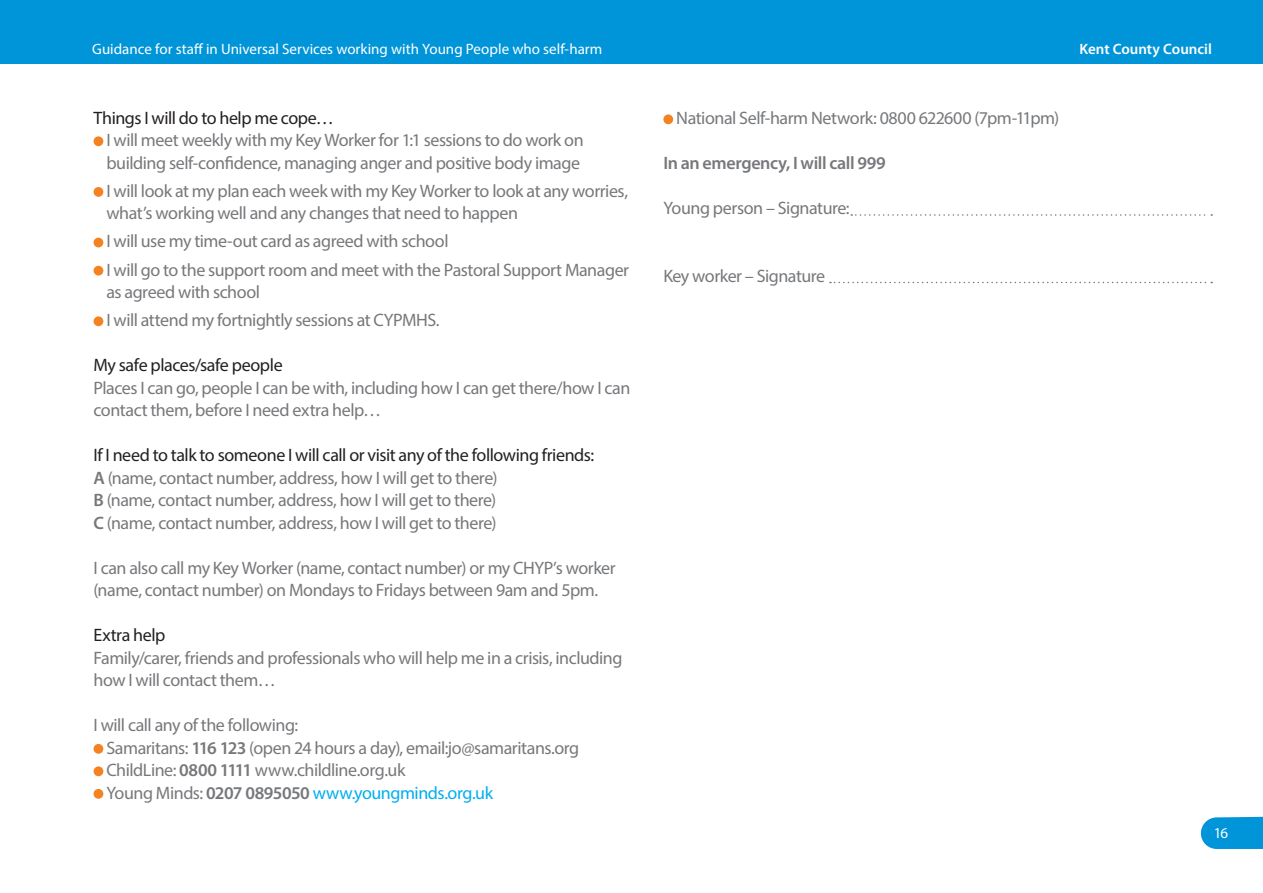
<style>
.page{position:relative;width:1263px;height:893px;background:#fff}
.page>*{position:absolute;margin:0;border:0;box-sizing:border-box;transform-origin:0 0}
.t1{font:18px/22.5px "Myriad Pro";letter-spacing:-.025em;color:#76787b}
.t2{font:18px "Myriad Pro";letter-spacing:-.025em;color:#231f20}
.t3{font:18px "Myriad Pro";letter-spacing:-.025em;color:#00aeef}
.t4{font:600 18px "Myriad Pro";letter-spacing:-.02em;color:#76787b}
.t5{font:15px "Myriad Pro";color:#fff}
.t6{font:600 15px "Myriad Pro";color:#fff}
.s1{font-weight:600}
.s2{color:#76787b}
.s3{font-weight:600;color:#76787b}
</style>
<div class="page">
<div style="left:0;top:0;width:1263px;height:64px;background:#0095d9"></div>
<svg style="left:1201px;top:817px;width:62px;height:32px;background:#0f9bdb"></svg>
<div style="left:94px;top:136px;width:9px;height:10px;background:#f58220;border-radius:50%"></div>
<div style="left:94px;top:187px;width:9px;height:10px;background:#f58220;border-radius:50%"></div>
<div style="left:94px;top:238px;width:9px;height:9px;background:#f58220;border-radius:50%"></div>
<div style="left:94px;top:266px;width:9px;height:10px;background:#f58220;border-radius:50%"></div>
<div style="left:94px;top:316px;width:9px;height:10px;background:#f58220;border-radius:50%"></div>
<div style="left:94px;top:744px;width:9px;height:10px;background:#f58220;border-radius:50%"></div>
<div style="left:94px;top:766px;width:9px;height:10px;background:#f58220;border-radius:50%"></div>
<div style="left:94px;top:789px;width:9px;height:10px;background:#f58220;border-radius:50%"></div>
<svg style="left:851px;top:214px;width:361px;height:2px"></svg>
<svg style="left:830px;top:282px;width:382px;height:1px"></svg>
<div style="left:663px;top:114px;width:10px;height:10px;background:#f58220;border-radius:50%"></div>
<p class="t5" style="left:92px;top:39px;width:511px">Guidance for staff in Universal Services working with Young People who self-harm</p>
<p class="t6" style="left:1079px;top:39px;width:134px">Kent County Council</p>
<p class="t2" style="left:94px;top:107px;width:242px">Things I will do to help me cope…</p>
<p class="t1" style="left:106px;top:129px;width:479px">I will meet weekly with my Key Worker for 1:1 sessions to do work on building self-confidence, managing anger and positive body image</p>
<p class="t1" style="left:106px;top:179px;width:523px">I will look at my plan each week with my Key Worker to look at any worries, what’s working well and any changes that need to happen</p>
<p class="t1" style="left:106px;top:230px;width:344px">I will use my time-out card as agreed with school</p>
<p class="t1" style="left:106px;top:258px;width:524px">I will go to the support room and meet with the Pastoral Support Manager as agreed with school</p>
<p class="t1" style="left:106px;top:309px;width:335px">I will attend my fortnightly sessions at CYPMHS.</p>
<p class="t2" style="left:94px;top:354px;width:191px">My safe places/safe people</p>
<p class="t1" style="left:94px;top:376px;width:538px">Places I can go, people I can be with, including how I can get there/how I can contact them, before I need extra help…</p>
<p class="t2" style="left:94px;top:444px;width:502px">If I need to talk to someone I will call or visit any of the following friends:</p>
<p class="t1" style="left:94px;top:466px;width:405px"><span class="s1">A</span> (name, contact number, address, how I will get to there)</p>
<p class="t1" style="left:94px;top:489px;width:404px"><span class="s1">B</span> (name, contact number, address, how I will get to there)</p>
<p class="t1" style="left:94px;top:511px;width:404px"><span class="s1">C</span> (name, contact number, address, how I will get to there)</p>
<p class="t1" style="left:94px;top:556px;width:524px">I can also call my Key Worker (name, contact number) or my CHYP’s worker (name, contact number) on Mondays to Fridays between 9am and 5pm.</p>
<p class="t2" style="left:94px;top:624px;width:73px">Extra help</p>
<p class="t1" style="left:94px;top:646px;width:530px">Family/carer, friends and professionals who will help me in a crisis, including how I will contact them…</p>
<p class="t1" style="left:106px;top:714px;width:474px;text-indent:-13px">I will call any of the following:<br>Samaritans: <span class="s1">116 123</span> (open 24 hours a day), email:jo@samaritans.org</p>
<p class="t1" style="left:106px;top:759px;width:300px">ChildLine: <span class="s1">0800 1111</span> www.childline.org.uk</p>
<p class="t3" style="left:106px;top:782px;width:388px"><span class="s2">Young Minds:</span> <span class="s3">0207 0895050</span> www.youngminds.org.uk</p>
<p class="t1" style="left:676px;top:107px;width:384px">National Self-harm Network: 0800 622600 (7pm-11pm)</p>
<p class="t4" style="left:663px;top:152px;width:224px">In an emergency, I will call 999</p>
<p class="t1" style="left:663px;top:197px;width:188px">Young person – Signature:</p>
<p class="t1" style="left:663px;top:264px;width:163px">Key worker – Signature</p>
<p class="t5" style="left:1214px;top:824px;width:16px">16</p>
</div>
